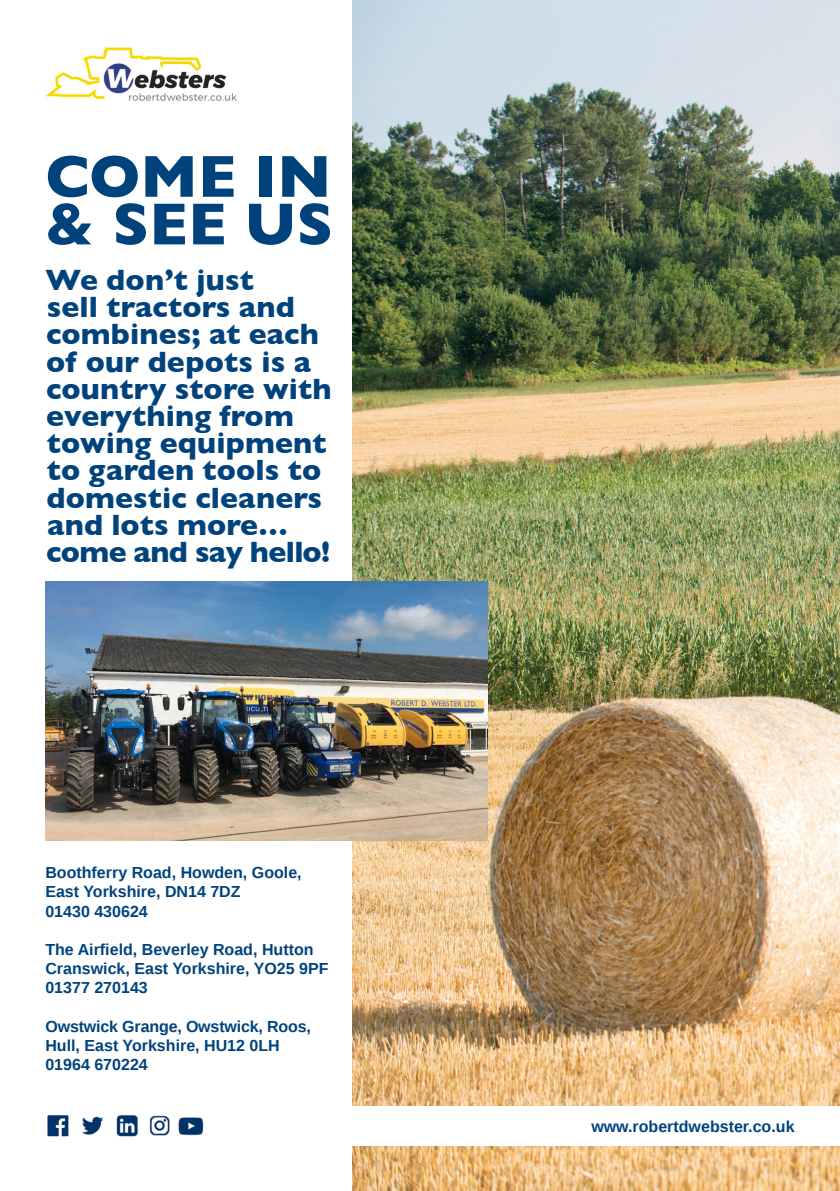
<style>
.page{position:relative;width:840px;height:1191px;background:#fff}
.page>*{position:absolute;margin:0;border:0;box-sizing:border-box;transform-origin:0 0}
.t1{font:700 60px/47.6px "Gill Sans";color:#00437c}
.t2{font:700 30px/27.2px "Gill Sans";letter-spacing:.005em;color:#00437c}
.t3{font:700 16px/19.2px "Liberation Sans";color:#00437c}
</style>
<div class="page">
<img style="left:352px;top:0;width:487px;height:1191px">
<img style="left:45px;top:47px;width:192px;height:54px">
<div style="left:333px;top:1106px;width:506px;height:39px;background:#fff"></div>
<img style="left:47px;top:1115px;width:157px;height:22px">
<img style="left:45px;top:581px;width:442px;height:260px">
<h1 class="t1" style="left:45px;top:151px;width:289px">COME IN &amp; SEE US</h1>
<h2 class="t2" style="left:45px;top:265px;width:287px">We don’t just<br>sell tractors and combines; at each of our depots is a country store with everything from towing equipment to garden tools to domestic cleaners and lots more… come and say hello!</h2>
<p class="t3" style="left:45px;top:862px;width:258px">Boothferry Road, Howden, Goole,<br>East Yorkshire, DN14 7DZ<br>01430 430624</p>
<p class="t3" style="left:45px;top:939px;width:284px">The Airfield, Beverley Road, Hutton<br>Cranswick, East Yorkshire, YO25 9PF<br>01377 270143</p>
<p class="t3" style="left:45px;top:1016px;width:267px">Owstwick Grange, Owstwick, Roos,<br>Hull, East Yorkshire, HU12 0LH<br>01964 670224</p>
<p class="t3" style="left:591px;top:1116px;width:205px">www.robertdwebster.co.uk</p>
</div>
